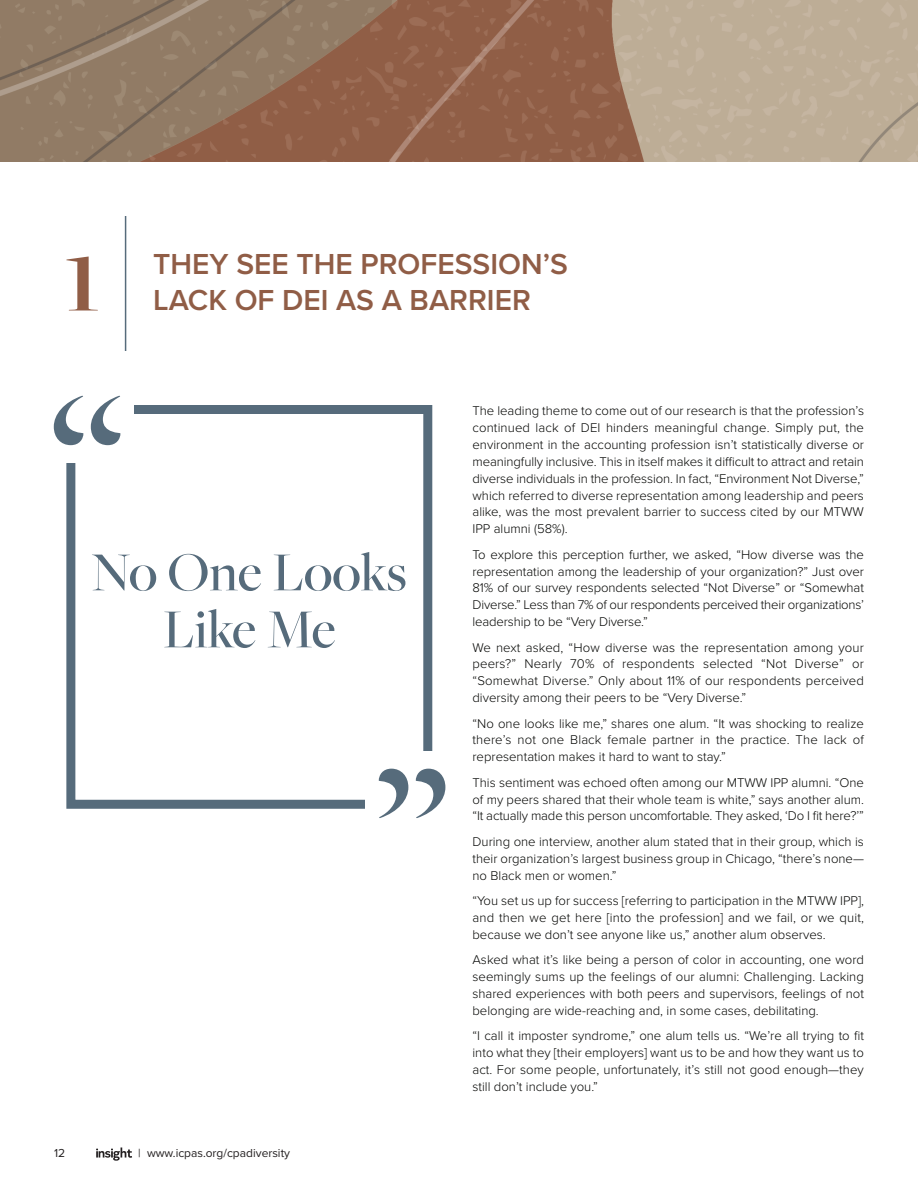
<style>
.page{position:relative;width:918px;height:1188px;background:#fff}
.page>*{position:absolute;margin:0;border:0;box-sizing:border-box;transform-origin:0 0}
.t1{font:500 57px/57px "Freight Big Pro";color:#566b7b;text-align:center}
.t2{font:600 30px/36px "Proxima Nova";color:#905d46}
.t3{font:300 13.2px/16.8px "Proxima Nova";color:#040503;text-align:justify}
.t4{font:12px "Proxima Nova";color:#231f20}
</style>
<div class="page">
<svg style="left:96px;top:1148px;width:36px;height:13px"></svg>
<img style="left:0;top:0;width:918px;height:162px">
<svg style="left:66px;top:256px;width:32px;height:54px"></svg>
<hr style="left:125px;top:216px;width:1px;height:135px;background:#566b7b">
<div style="left:66px;top:405px;width:366px;height:404px;border:9px solid #566b7b"></div>
<div style="left:47px;top:382px;width:87px;height:81px;background:#fff"></div>
<div style="left:365px;top:751px;width:80px;height:77px;background:#fff"></div>
<svg style="left:379px;top:769px;width:66px;height:49px"></svg>
<svg style="left:54px;top:396px;width:66px;height:49px"></svg>
<p class="t2" style="left:153px;top:249px;width:416px">THEY SEE THE PROFESSION’S<br>LACK OF DEI AS A BARRIER</p>
<p class="t1" style="left:92px;top:542px;width:316px">No One Looks<br>Like Me</p>
<p class="t4" style="left:54px;top:1149px;width:13px">12</p>
<p class="t4" style="left:138px;top:1149px;width:153px">| www.icpas.org/cpadiversity</p>
<p class="t3" style="left:472px;top:404px;width:393px">The leading theme to come out of our research is that the profession’s continued lack of DEI hinders meaningful change. Simply put, the environment in the accounting profession isn’t statistically diverse or meaningfully inclusive. This in itself makes it difficult to attract and retain diverse individuals in the profession. In fact, “Environment Not Diverse,” which referred to diverse representation among leadership and peers alike, was the most prevalent barrier to success cited by our MTWW IPP alumni (58%).</p>
<p class="t3" style="left:472px;top:547px;width:393px">To explore this perception further, we asked, “How diverse was the representation among the leadership of your organization?” Just over 81% of our survey respondents selected “Not Diverse” or “Somewhat Diverse.” Less than 7% of our respondents perceived their organizations’ leadership to be “Very Diverse.”</p>
<p class="t3" style="left:472px;top:640px;width:393px">We next asked, “How diverse was the representation among your peers?” Nearly 70% of respondents selected “Not Diverse” or “Somewhat Diverse.” Only about 11% of our respondents perceived diversity among their peers to be “Very Diverse.”</p>
<p class="t3" style="left:472px;top:716px;width:393px">“No one looks like me,” shares one alum. “It was shocking to realize there’s not one Black female partner in the practice. The lack of representation makes it hard to want to stay.”</p>
<p class="t3" style="left:472px;top:775px;width:393px">This sentiment was echoed often among our MTWW IPP alumni. “One of my peers shared that their whole team is white,” says another alum. “It actually made this person uncomfortable. They asked, ‘Do I fit here?’”</p>
<p class="t3" style="left:472px;top:834px;width:393px">During one interview, another alum stated that in their group, which is their organization’s largest business group in Chicago, “there’s none— no Black men or women.”</p>
<p class="t3" style="left:472px;top:894px;width:393px">“You set us up for success [referring to participation in the MTWW IPP], and then we get here [into the profession] and we fail, or we quit, because we don’t see anyone like us,” another alum observes.</p>
<p class="t3" style="left:472px;top:953px;width:393px">Asked what it’s like being a person of color in accounting, one word seemingly sums up the feelings of our alumni: Challenging. Lacking shared experiences with both peers and supervisors, feelings of not belonging are wide-reaching and, in some cases, debilitating.</p>
<p class="t3" style="left:472px;top:1029px;width:393px">“I call it imposter syndrome,” one alum tells us. “We’re all trying to fit into what they [their employers] want us to be and how they want us to act. For some people, unfortunately, it’s still not good enough—they still don’t include you.”</p>
</div>
